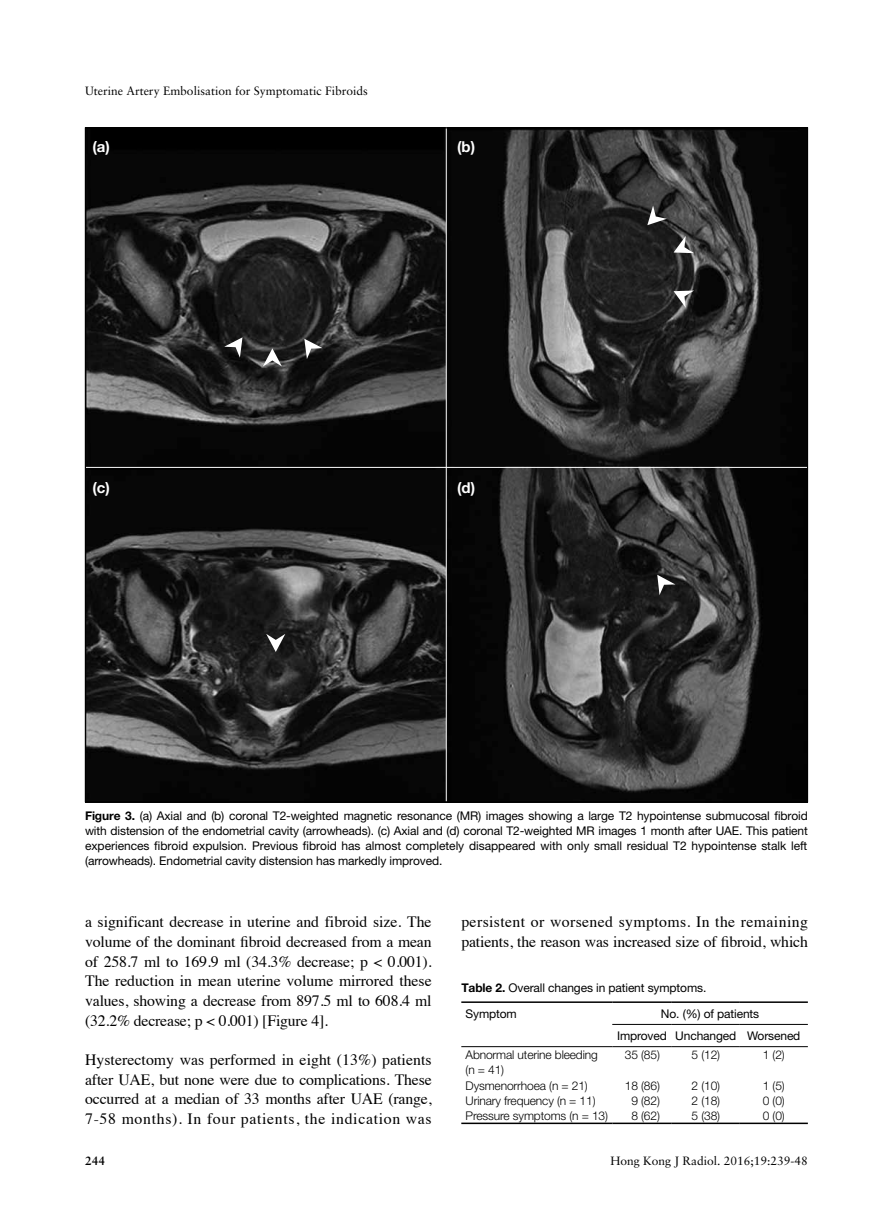
<style>
.page{position:relative;width:893px;height:1229px;background:#fff}
.page>*{position:absolute;margin:0;border:0;box-sizing:border-box;transform-origin:0 0}
.t1{font:15.75px/19.6px "Times";letter-spacing:-.01em;color:#000;text-align:justify}
.t2{font:700 15px "Helvetica Neue";color:#fff}
.t3{font:12px/15px "Helvetica Neue";letter-spacing:-.01em;color:#000;text-align:justify}
.t4{font:300 12px/15px "Helvetica Neue";letter-spacing:-.01em;color:#000}
.t5{font:12px "Sabon";color:#000}
.t6{font:700 12px "Sabon";color:#000}
.s1{font-weight:700}
</style>
<div class="page">
<img style="left:87px;top:130px;width:719px;height:336px">
<img style="left:87px;top:466px;width:719px;height:334px">
<hr style="left:612px;top:1024px;width:60px;height:1px;background:#000">
<hr style="left:672px;top:1024px;width:68px;height:1px;background:#000">
<hr style="left:740px;top:1024px;width:68px;height:1px;background:#000">
<hr style="left:461px;top:1046px;width:151px;height:1px;background:#000">
<hr style="left:612px;top:1046px;width:60px;height:1px;background:#000">
<hr style="left:672px;top:1046px;width:68px;height:1px;background:#000">
<hr style="left:740px;top:1046px;width:68px;height:1px;background:#000">
<hr style="left:461px;top:1001px;width:151px;height:2px;background:#000">
<hr style="left:612px;top:1001px;width:60px;height:2px;background:#000">
<hr style="left:672px;top:1001px;width:68px;height:2px;background:#000">
<hr style="left:740px;top:1001px;width:68px;height:2px;background:#000">
<hr style="left:461px;top:1122px;width:151px;height:2px;background:#000">
<hr style="left:612px;top:1122px;width:60px;height:2px;background:#000">
<hr style="left:672px;top:1122px;width:68px;height:2px;background:#000">
<hr style="left:740px;top:1122px;width:68px;height:2px;background:#000">
<svg style="left:263px;top:348px;width:19px;height:18px"></svg>
<svg style="left:224px;top:337px;width:18px;height:21px"></svg>
<svg style="left:304px;top:339px;width:19px;height:20px"></svg>
<svg style="left:647px;top:205px;width:20px;height:20px"></svg>
<svg style="left:674px;top:236px;width:20px;height:17px"></svg>
<svg style="left:674px;top:290px;width:20px;height:18px"></svg>
<svg style="left:657px;top:575px;width:18px;height:20px"></svg>
<svg style="left:266px;top:634px;width:19px;height:18px"></svg>
<hr style="left:85px;top:467px;width:723px;height:1px;background:#fff">
<hr style="left:446px;top:128px;width:1px;height:673px;background:#fff">
<p class="t5" style="left:85px;top:84px;width:284px">Uterine Artery Embolisation for Symptomatic Fibroids</p>
<p class="t2" style="left:92px;top:137px;width:19px">(a)</p>
<p class="t2" style="left:457px;top:137px;width:20px">(b)</p>
<p class="t2" style="left:92px;top:478px;width:19px">(c)</p>
<p class="t2" style="left:457px;top:478px;width:20px">(d)</p>
<p class="t3" style="left:85px;top:808px;width:724px"><span class="s1">Figure 3.</span> (a) Axial and (b) coronal T2-weighted magnetic resonance (MR) images showing a large T2 hypointense submucosal fibroid with distension of the endometrial cavity (arrowheads). (c) Axial and (d) coronal T2-weighted MR images 1 month after UAE. This patient experiences fibroid expulsion. Previous fibroid has almost completely disappeared with only small residual T2 hypointense stalk left (arrowheads). Endometrial cavity distension has markedly improved.</p>
<p class="t1" style="left:85px;top:911px;width:348px">a significant decrease in uterine and fibroid size. The volume of the dominant fibroid decreased from a mean of 258.7 ml to 169.9 ml (34.3% decrease; p &lt; 0.001).<br>The reduction in mean uterine volume mirrored these values, showing a decrease from 897.5 ml to 608.4 ml (32.2% decrease; p &lt; 0.001) [Figure 4].</p>
<p class="t1" style="left:85px;top:1048px;width:348px">Hysterectomy was performed in eight (13%) patients after UAE, but none were due to complications. These occurred at a median of 33 months after UAE (range, 7-58 months). In four patients, the indication was</p>
<p class="t1" style="left:461px;top:911px;width:348px">persistent or worsened symptoms. In the remaining patients, the reason was increased size of fibroid, which</p>
<p class="t3" style="left:461px;top:980px;width:247px"><span class="s1">Table 2.</span> Overall changes in patient symptoms.</p>
<p class="t3" style="left:466px;top:1006px;width:53px">Symptom</p>
<p class="t3" style="left:617px;top:1002px;width:185px;line-height:22.2px;text-align:center">No. (%) of patients<br>Improved Unchanged Worsened</p>
<p class="t4" style="left:466px;top:1047px;width:134px">Abnormal uterine bleeding (n = 41)</p>
<p class="t4" style="left:625px;top:1047px;width:37px">35 (85)</p>
<p class="t4" style="left:692px;top:1047px;width:30px">5 (12)</p>
<p class="t4" style="left:763px;top:1047px;width:23px">1 (2)</p>
<p class="t4" style="left:466px;top:1077px;width:124px">Dysmenorrhoea (n = 21)</p>
<p class="t4" style="left:625px;top:1077px;width:37px">18 (86)</p>
<p class="t4" style="left:692px;top:1077px;width:30px">2 (10)</p>
<p class="t4" style="left:763px;top:1077px;width:23px">1 (5)</p>
<p class="t4" style="left:466px;top:1093px;width:132px">Urinary frequency (n = 11)</p>
<p class="t4" style="left:631px;top:1093px;width:30px">9 (82)</p>
<p class="t4" style="left:692px;top:1093px;width:30px">2 (18)</p>
<p class="t4" style="left:763px;top:1093px;width:23px">0 (0)</p>
<p class="t4" style="left:466px;top:1108px;width:144px">Pressure symptoms (n = 13)</p>
<p class="t4" style="left:631px;top:1108px;width:30px">8 (62)</p>
<p class="t4" style="left:692px;top:1108px;width:30px">5 (38)</p>
<p class="t4" style="left:763px;top:1108px;width:23px">0 (0)</p>
<p class="t6" style="left:85px;top:1153px;width:22px">244</p>
<p class="t5" style="left:610px;top:1153px;width:199px">Hong Kong J Radiol. 2016;19:239-48</p>
</div>
